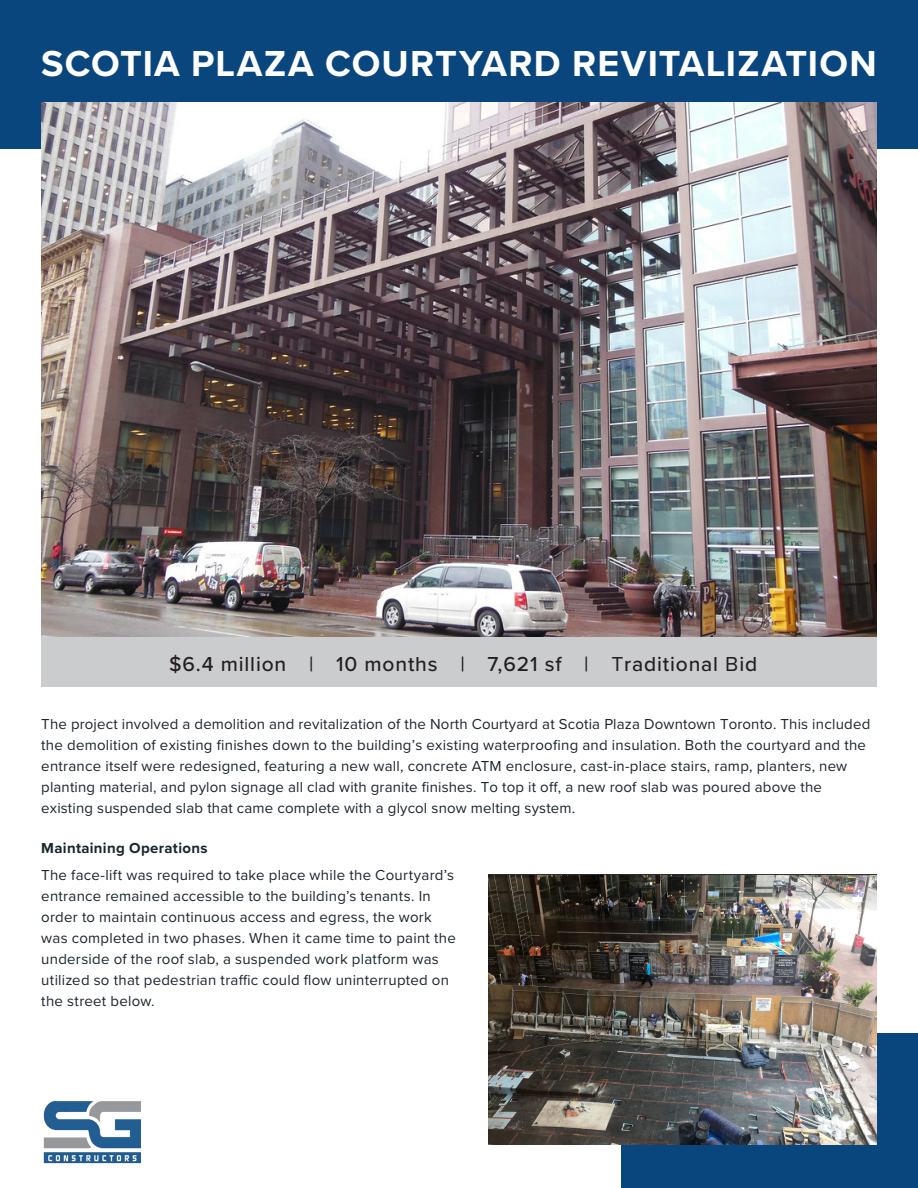
<style>
.page{position:relative;width:918px;height:1188px;background:#fff}
.page>*{position:absolute;margin:0;border:0;box-sizing:border-box;transform-origin:0 0}
.Profile_Title{font:700 37.5px "Proxima Nova";letter-spacing:.035em;color:#fff}
.t1{font:500 21px "Proxima Nova";letter-spacing:.04em;color:#231f20}
.Profile_Header{font:15px/21px "Proxima Nova";letter-spacing:.01em;color:#1a262d}
.Body{font:15px/21px "Proxima Nova";letter-spacing:.015em;color:#1a262d}
.Profile_Header-2{font:700 15px "Proxima Nova";letter-spacing:.02em;color:#1a262d}
.s1{font-weight:400}
</style>
<div class="page">
<div style="left:621px;top:1034px;width:297px;height:154px;background:#08467d"></div>
<div style="left:0;top:0;width:918px;height:148px;background:#08467d"></div>
<img style="left:41px;top:103px;width:836px;height:535px">
<img style="left:489px;top:874px;width:388px;height:270px">
<div style="left:41px;top:638px;width:836px;height:49px;background:#cbccce"></div>
<img style="left:43px;top:1101px;width:98px;height:63px">
<p class="Profile_Title" style="left:41px;top:35px;width:837px">SCOTIA PLAZA COURTYARD REVITALIZATION</p>
<p class="t1" style="left:169px;top:648px;width:590px">$6.4 million | 10 months | 7,621 sf | <span class="s1">T</span>raditional <span class="s1">B</span>id</p>
<p class="Profile_Header" style="left:41px;top:713px;width:831px">The project involved a demolition and revitalization of the North Courtyard at Scotia Plaza Downtown Toronto. This included the demolition of existing finishes down to the building’s existing waterproofing and insulation. Both the courtyard and the entrance itself were redesigned, featuring a new wall, concrete ATM enclosure, cast-in-place stairs, ramp, planters, new planting material, and pylon signage all clad with granite finishes. To top it off, a new roof slab was poured above the existing suspended slab that came complete with a glycol snow melting system.</p>
<p class="Profile_Header-2" style="left:41px;top:836px;width:168px">Maintaining Operations</p>
<p class="Body" style="left:41px;top:864px;width:416px">The face-lift was required to take place while the Courtyard’s entrance remained accessible to the building’s tenants. In order to maintain continuous access and egress, the work was completed in two phases. When it came time to paint the underside of the roof slab, a suspended work platform was utilized so that pedestrian traffic could flow uninterrupted on the street below.</p>
</div>
